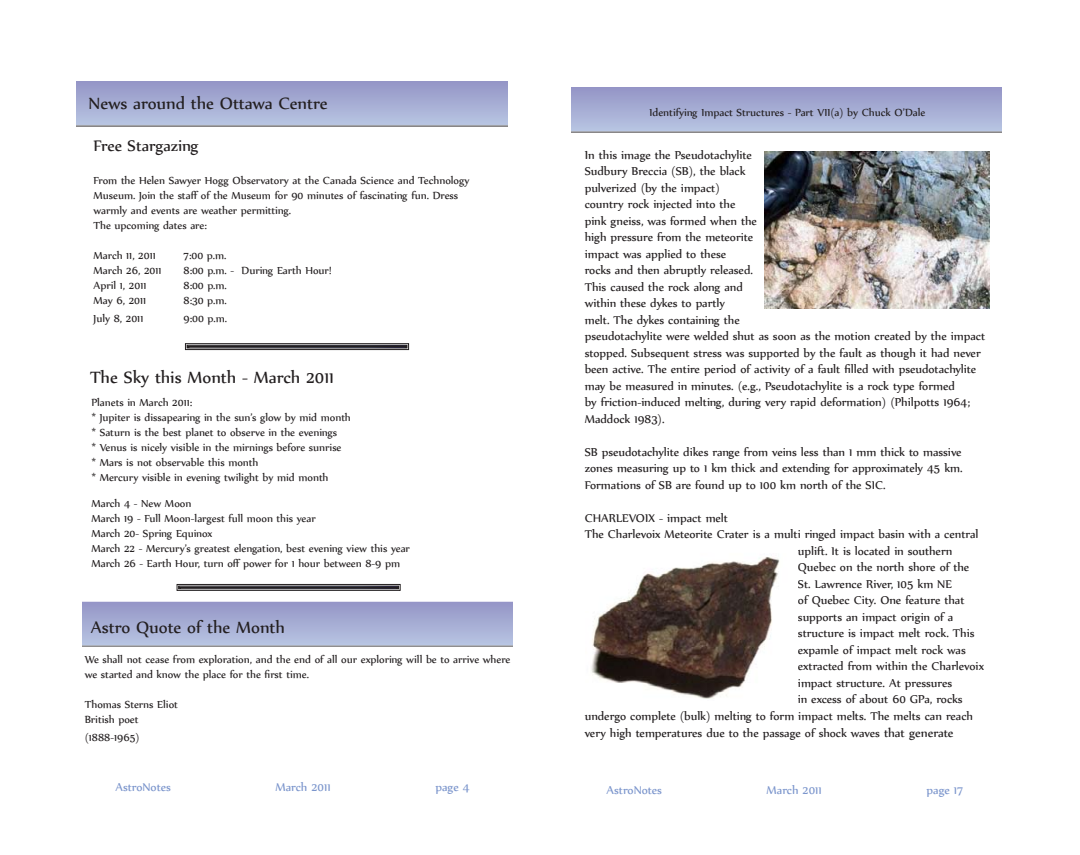
<style>
.page{position:relative;width:1080px;height:855px;background:#fff}
.page>*{position:absolute;margin:0;border:0;box-sizing:border-box;transform-origin:0 0}
.t1{font:20px "Nyala";color:#231f20}
.t2{font:18.75px "Nyala";letter-spacing:-.005em;color:#231f20}
.t3{font:13.75px/16.5px "Nyala";color:#231f20}
.t4{font:13.75px "Nyala";color:#7b95cc}
.t5{font:12.5px/15px "Nyala";color:#231f20}
.s1{font-size:14.38px}
</style>
<div class="page">
<div style="left:77px;top:80px;width:430px;height:46px;background:linear-gradient(to bottom,#9394c5,#b8c5e2)"></div>
<svg style="left:185px;top:343px;width:224px;height:7px;background:#545155"></svg>
<svg style="left:177px;top:584px;width:224px;height:7px;background:#535154"></svg>
<svg style="left:82px;top:601px;width:431px;height:46px;background:#a6add2"></svg>
<div style="left:571px;top:86px;width:431px;height:46px;background:linear-gradient(to bottom,#9393c5,#b8c5e2)"></div>
<img style="left:764px;top:152px;width:226px;height:156px">
<img style="left:591px;top:557px;width:189px;height:142px">
<h1 class="t1" style="left:89px;top:91px;width:240px">News around the Ottawa Centre</h1>
<h2 class="t2" style="left:94px;top:134px;width:107px">Free Stargazing</h2>
<p class="t5" style="left:94px;top:172px;width:378px">From the Helen Sawyer Hogg Observatory at the Canada Science and Technology Museum. Join the staff of the Museum for 90 minutes of fascinating fun. Dress warmly and events are weather permitting.<br>The upcoming dates are:</p>
<p class="t5" style="left:94px;top:247px;width:64px">March 11, 2011</p>
<p class="t5" style="left:184px;top:247px;width:44px">7:00 p.m.</p>
<p class="t5" style="left:94px;top:262px;width:70px">March 26, 2011</p>
<p class="t5" style="left:184px;top:262px;width:150px">8:00 p.m. - During Earth Hour!</p>
<p class="t5" style="left:94px;top:277px;width:54px">April 1, 2011</p>
<p class="t5" style="left:184px;top:277px;width:45px">8:00 p.m.</p>
<p class="t5" style="left:94px;top:292px;width:54px">May 6, 2011</p>
<p class="t5" style="left:184px;top:292px;width:45px">8:30 p.m.</p>
<p class="t5" style="left:94px;top:310px;width:51px">July 8, 2011</p>
<p class="t5" style="left:184px;top:310px;width:45px">9:00 p.m.</p>
<h1 class="t1" style="left:90px;top:365px;width:246px">The Sky this Month - March 2011</h1>
<p class="t5" style="left:91px;top:394px;width:261px">Planets in March 2011:<br>* Jupiter is dissapearing in the sun’s glow by mid month * Saturn is the best planet to observe in the evenings<br>* Venus is nicely visible in the mirnings before sunrise<br>* Mars is not observable this month<br>* Mercury visible in evening twilight by mid month</p>
<p class="t5" style="left:91px;top:496px;width:320px">March 4 - New Moon<br>March 19 - Full Moon-largest full moon this year<br>March 20- Spring Equinox<br>March 22 - Mercury’s greatest elengation, best evening view this year March 26 - Earth Hour, turn off power for 1 hour between 8-9 pm</p>
<h1 class="t1" style="left:91px;top:615px;width:196px">Astro Quote of the Month</h1>
<p class="t5" style="left:85px;top:652px;width:427px">We shall not cease from exploration, and the end of all our exploring will be to arrive where we started and know the place for the first time.</p>
<p class="t5" style="left:85px;top:697px;width:95px">Thomas Sterns Eliot<br>British poet</p>
<p class="t5" style="left:85px;top:730px;width:56px">(1888-1965)</p>
<p class="t4" style="left:115px;top:779px;width:57px">AstroNotes</p>
<p class="t4" style="left:276px;top:779px;width:57px">March 2011</p>
<p class="t4" style="left:436px;top:779px;width:36px">page 4</p>
<p class="t5" style="left:650px;top:105px;width:277px">Identifying Impact Structures - Part VII(a) by Chuck O’Dale</p>
<p class="t3" style="left:585px;top:146px;width:402px"><span class="s1">I</span>n this image the Pseudotachylite<br>Sudbury Breccia (SB), the black<br>pulverized (by the impact)<br>country rock injected into the<br>pink gneiss, was formed when the<br>high pressure from the meteorite<br>impact was applied to these<br>rocks and then abruptly released.<br>This caused the rock along and<br>within these dykes to partly<br>melt. The dykes containing the<br>pseudotachylite were welded shut as soon as the motion created by the impact stopped. Subsequent stress was supported by the fault as though it had never been active. The entire period of activity of a fault filled with pseudotachylite may be measured in minutes. (e.g., Pseudotachylite is a rock type formed<br>by friction-induced melting, during very rapid deformation) (Philpotts 1964; Maddock 1983).</p>
<p class="t3" style="left:585px;top:443px;width:379px;text-align:justify">SB pseudotachylite dikes range from veins less than 1 mm thick to massive zones measuring up to 1 km thick and extending for approximately 45 km.<br>Formations of SB are found up to 100 km north of the SIC.</p>
<p class="t3" style="left:585px;top:509px;width:145px">CHARLEVOIX - impact melt</p>
<p class="t3" style="left:585px;top:526px;width:395px">The Charlevoix Meteorite Crater is a multi ringed impact basin with a central</p>
<p class="t3" style="left:798px;top:542px;width:156px">uplift. It is located in southern</p>
<p class="t3" style="left:798px;top:559px;width:173px">Quebec on the north shore of the</p>
<p class="t3" style="left:798px;top:575px;width:156px">St. Lawrence River, 105 km NE</p>
<p class="t3" style="left:798px;top:592px;width:168px">of Quebec City. One feature that</p>
<p class="t3" style="left:798px;top:608px;width:157px">supports an impact origin of a</p>
<p class="t3" style="left:798px;top:625px;width:178px">structure is impact melt rock. This</p>
<p class="t3" style="left:798px;top:641px;width:169px">expamle of impact melt rock was</p>
<p class="t3" style="left:798px;top:658px;width:188px">extracted from within the Charlevoix</p>
<p class="t3" style="left:798px;top:674px;width:156px">impact structure. At pressures</p>
<p class="t3" style="left:798px;top:691px;width:166px">in excess of about 60 GPa, rocks</p>
<p class="t3" style="left:585px;top:707px;width:390px">undergo complete (bulk) melting to form impact melts. The melts can reach</p>
<p class="t3" style="left:585px;top:724px;width:370px">very high temperatures due to the passage of shock waves <span class="s1">that generate</span></p>
<p class="t4" style="left:607px;top:781px;width:57px">AstroNotes</p>
<p class="t4" style="left:767px;top:781px;width:57px">March 2011</p>
<p class="t4" style="left:927px;top:781px;width:38px">page 17</p>
</div>
